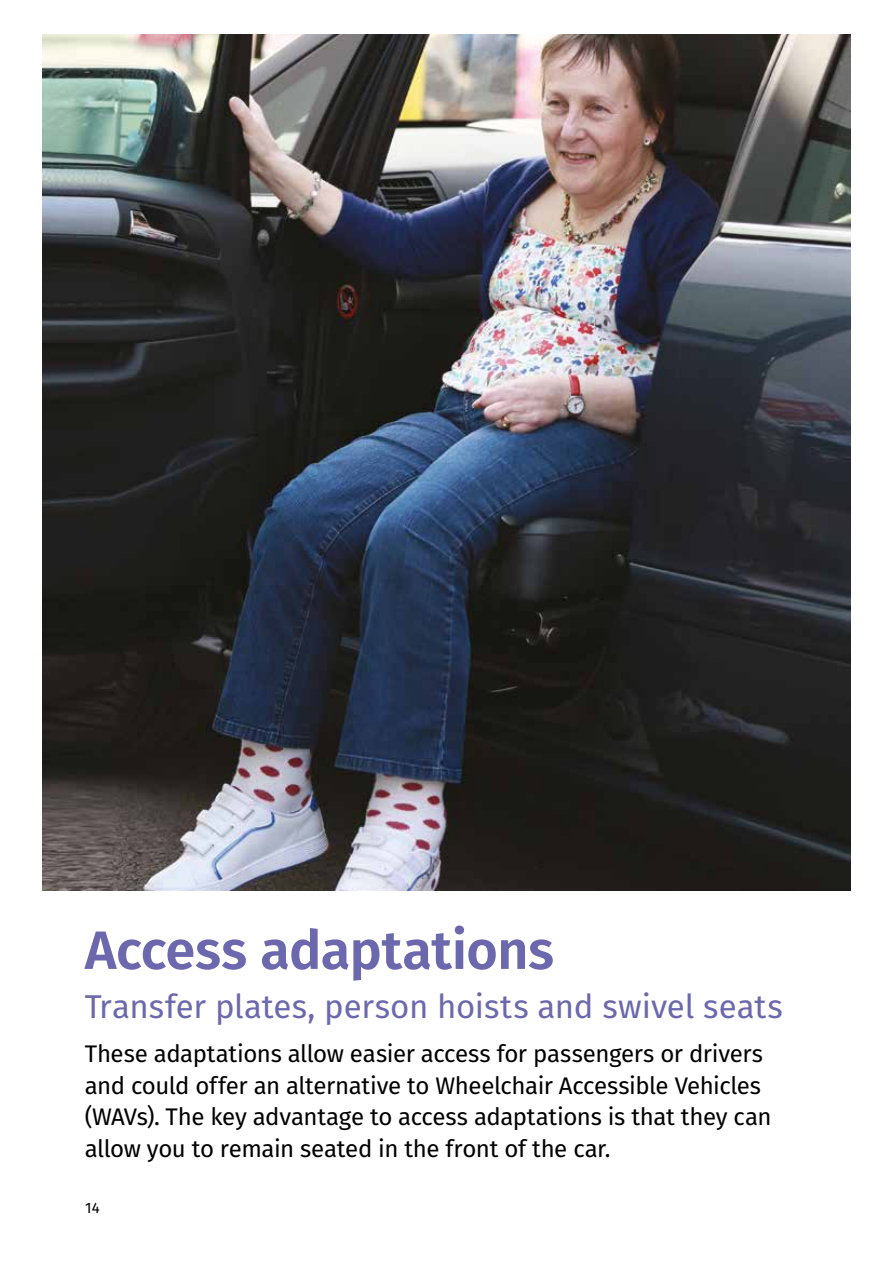
<style>
.page{position:relative;width:893px;height:1263px;background:#fff}
.page>*{position:absolute;margin:0;border:0;box-sizing:border-box;transform-origin:0 0}
.t1{font:600 54px "Fira Sans";letter-spacing:-.01em;color:#6c68ad}
.t2{font:33px "Fira Sans";letter-spacing:-.005em;color:#6c68ad}
.t3{font:24px/31.5px "Fira Sans";letter-spacing:-.02em;color:#000}
.t4{font:15px "Fira Sans";color:#000}
</style>
<div class="page">
<img style="left:43px;top:34px;width:807px;height:856px">
<h1 class="t1" style="left:85px;top:906px;width:471px">Access adaptations</h1>
<h2 class="t2" style="left:85px;top:981px;width:700px">Transfer plates, person hoists and swivel seats</h2>
<p class="t3" style="left:85px;top:1037px;width:688px">These adaptations allow easier access for passengers or drivers and could offer an alternative to Wheelchair Accessible Vehicles (WAVs). The key advantage to access adaptations is that they can allow you to remain seated in the front of the car.</p>
<p class="t4" style="left:85px;top:1196px;width:16px">14</p>
</div>
